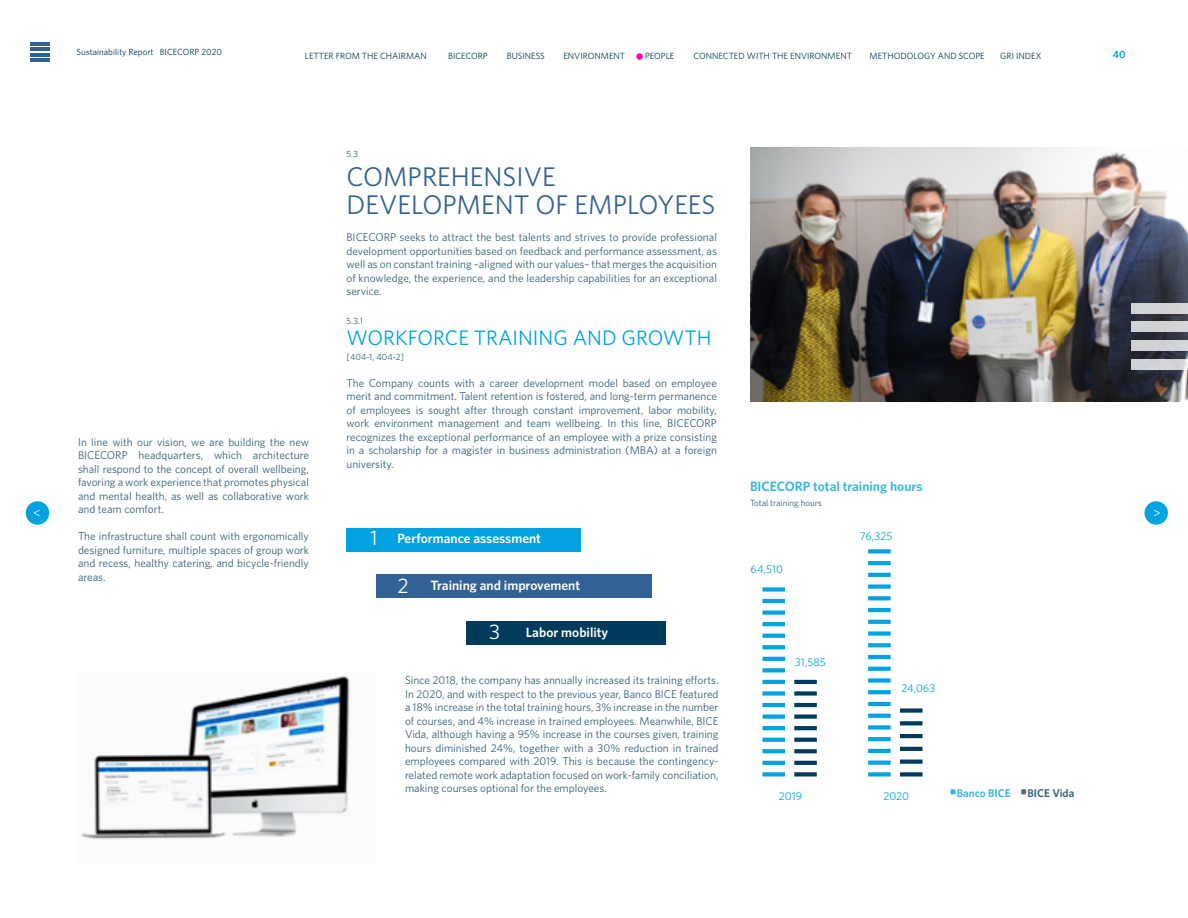
<style>
.page{position:relative;width:1188px;height:918px;background:#fff}
.page>*{position:absolute;margin:0;border:0;box-sizing:border-box;transform-origin:0 0}
.t1{font:27px/28.5px "Whitney HTF";color:#326295}
.t2{font:21px "Whitney HTF";color:#00a3e0}
.t3{font:21px "Whitney HTF";color:#fff}
.t4{font:600 13.5px "Whitney HTF";color:#fff}
.t5{font:600 13.5px "Whitney HTF";color:#33b5e6}
.t6{font:11.25px/13.5px "Whitney HTF";color:#33627d;text-align:justify}
.t7{font:11.25px "Whitney HTF";color:#00a3e0}
.t8{font:600 11.25px "Whitney HTF";color:#33b5e6}
.t9{font:600 10.5px "Whitney HTF";color:#00a3e0}
.t10{font:9px "Whitney HTF";color:#003b5c}
.t11{font:9px "Whitney HTF";color:#33627d}
.s1{font-weight:700;font-size:15px}
.s2{font-weight:700;font-size:15px;color:#63666a}
.s3{color:#33627d}
</style>
<div class="page">
<div style="left:346px;top:528px;width:234px;height:24px;background:#00a3e0"></div>
<div style="left:376px;top:574px;width:276px;height:24px;background:#326295"></div>
<div style="left:466px;top:621px;width:200px;height:24px;background:#003b5c"></div>
<svg style="left:868px;top:549px;width:23px;height:4px"></svg>
<hr style="left:868px;top:561px;width:23px;height:4px;background:#00a3e0">
<hr style="left:868px;top:573px;width:23px;height:4px;background:#00a3e0">
<div style="left:868px;top:584px;width:23px;height:5px;background:#00a3e0"></div>
<svg style="left:868px;top:596px;width:23px;height:4px"></svg>
<hr style="left:868px;top:608px;width:23px;height:4px;background:#00a3e0">
<svg style="left:868px;top:620px;width:23px;height:4px"></svg>
<div style="left:868px;top:631px;width:23px;height:5px;background:#00a3e0"></div>
<svg style="left:868px;top:643px;width:23px;height:4px"></svg>
<hr style="left:868px;top:655px;width:23px;height:4px;background:#00a3e0">
<svg style="left:868px;top:667px;width:23px;height:4px"></svg>
<div style="left:868px;top:678px;width:23px;height:5px;background:#00a3e0"></div>
<svg style="left:868px;top:690px;width:23px;height:4px"></svg>
<hr style="left:868px;top:702px;width:23px;height:4px;background:#00a3e0">
<svg style="left:868px;top:714px;width:23px;height:4px"></svg>
<div style="left:868px;top:725px;width:23px;height:5px;background:#00a3e0"></div>
<svg style="left:868px;top:737px;width:23px;height:4px"></svg>
<hr style="left:868px;top:749px;width:23px;height:4px;background:#00a3e0">
<svg style="left:868px;top:761px;width:23px;height:4px"></svg>
<div style="left:868px;top:772px;width:23px;height:5px;background:#00a3e0"></div>
<div style="left:762px;top:587px;width:23px;height:5px;background:#00a3e0"></div>
<hr style="left:762px;top:599px;width:23px;height:4px;background:#00a3e0">
<div style="left:762px;top:610px;width:23px;height:5px;background:#00a3e0"></div>
<hr style="left:762px;top:622px;width:23px;height:4px;background:#00a3e0">
<svg style="left:762px;top:634px;width:23px;height:4px"></svg>
<svg style="left:762px;top:645px;width:23px;height:4px"></svg>
<svg style="left:762px;top:657px;width:23px;height:4px"></svg>
<svg style="left:762px;top:668px;width:23px;height:4px"></svg>
<hr style="left:762px;top:680px;width:23px;height:4px;background:#00a3e0">
<div style="left:762px;top:691px;width:23px;height:5px;background:#00a3e0"></div>
<hr style="left:762px;top:703px;width:23px;height:4px;background:#00a3e0">
<svg style="left:762px;top:715px;width:23px;height:4px"></svg>
<svg style="left:762px;top:726px;width:23px;height:4px"></svg>
<svg style="left:762px;top:738px;width:23px;height:4px"></svg>
<svg style="left:762px;top:749px;width:23px;height:4px"></svg>
<svg style="left:762px;top:761px;width:23px;height:4px"></svg>
<div style="left:762px;top:772px;width:23px;height:5px;background:#00a3e0"></div>
<hr style="left:794px;top:680px;width:23px;height:4px;background:#003b5c">
<div style="left:794px;top:691px;width:23px;height:5px;background:#003b5c"></div>
<hr style="left:794px;top:703px;width:23px;height:4px;background:#003b5c">
<svg style="left:794px;top:715px;width:23px;height:4px"></svg>
<svg style="left:794px;top:726px;width:23px;height:4px"></svg>
<svg style="left:794px;top:738px;width:23px;height:4px"></svg>
<svg style="left:794px;top:749px;width:23px;height:4px"></svg>
<svg style="left:794px;top:761px;width:23px;height:4px"></svg>
<div style="left:794px;top:772px;width:23px;height:5px;background:#003b5c"></div>
<div style="left:900px;top:708px;width:22px;height:5px;background:#003b5c"></div>
<svg style="left:900px;top:721px;width:22px;height:4px"></svg>
<hr style="left:900px;top:734px;width:22px;height:4px;background:#003b5c">
<hr style="left:900px;top:747px;width:22px;height:4px;background:#003b5c">
<svg style="left:900px;top:760px;width:22px;height:4px"></svg>
<div style="left:900px;top:772px;width:22px;height:5px;background:#003b5c"></div>
<img style="left:81px;top:675px;width:269px;height:165px">
<img style="left:750px;top:147px;width:438px;height:254px">
<div style="left:1131px;top:303px;width:57px;height:10px;background:#d2d3d5"></div>
<div style="left:1131px;top:322px;width:57px;height:10px;background:#d2d2d5"></div>
<div style="left:1131px;top:340px;width:57px;height:11px;background:#d0d1d3"></div>
<div style="left:1131px;top:359px;width:57px;height:10px;background:#d1d2d5"></div>
<svg style="left:636px;top:53px;width:7px;height:7px"></svg>
<hr style="left:30px;top:42px;width:19px;height:3px;background:#326295">
<hr style="left:30px;top:48px;width:19px;height:3px;background:#326295">
<hr style="left:30px;top:53px;width:19px;height:3px;background:#326295">
<hr style="left:30px;top:59px;width:19px;height:3px;background:#326295">
<div style="left:1145px;top:501px;width:23px;height:24px;background:#00a3e0;border-radius:50%"></div>
<svg style="left:1154px;top:510px;width:6px;height:6px"></svg>
<div style="left:26px;top:501px;width:23px;height:24px;background:#00a3e0;border-radius:50%"></div>
<svg style="left:34px;top:510px;width:6px;height:6px"></svg>
<p class="t10" style="left:76px;top:46px;width:147px">Sustainability Report BICECORP 2020</p>
<p class="t10" style="left:694px;top:51px;width:160px">CONNECTED WITH THE ENVIRONMENT</p>
<p class="t10" style="left:870px;top:51px;width:117px">METHODOLOGY AND SCOPE</p>
<p class="t10" style="left:1000px;top:51px;width:43px">GRI INDEX</p>
<p class="t9" style="left:1113px;top:48px;width:14px">40</p>
<p class="t10" style="left:305px;top:51px;width:123px">LETTER FROM THE CHAIRMAN</p>
<p class="t10" style="left:448px;top:51px;width:41px">BICECORP</p>
<p class="t10" style="left:507px;top:51px;width:40px">BUSINESS</p>
<p class="t10" style="left:563px;top:51px;width:63px">ENVIRONMENT</p>
<p class="t10" style="left:645px;top:51px;width:31px">PEOPLE</p>
<p class="t6" style="left:78px;top:435px;width:233px">In line with our vision, we are building the new BICECORP headquarters, which architecture shall respond to the concept of overall wellbeing, favoring a work experience that promotes physical and mental health, as well as collaborative work and team comfort.</p>
<p class="t6" style="left:78px;top:529px;width:233px">The infrastructure shall count with ergonomically designed furniture, multiple spaces of group work and recess, healthy catering, and bicycle-friendly areas.</p>
<p class="t11" style="left:346px;top:149px;width:13px">5.3</p>
<h1 class="t1" style="left:346px;top:161px;width:370px">COMPREHENSIVE<br>DEVELOPMENT OF EMPLOYEES</h1>
<p class="t6" style="left:346px;top:230px;width:372px">BICECORP seeks to attract the best talents and strives to provide professional development opportunities based on feedback and performance assessment, as well as on constant training –aligned with our values– that merges the acquisition of knowledge, the experience, and the leadership capabilities for an exceptional service.</p>
<p class="t11" style="left:346px;top:315px;width:18px">5.3.1</p>
<h2 class="t2" style="left:346px;top:325px;width:367px">WORKFORCE TRAINING AND GROWTH</h2>
<p class="t11" style="left:346px;top:351px;width:59px">[404-1, 404-2]</p>
<p class="t6" style="left:346px;top:376px;width:372px">The Company counts with a career development model based on employee merit and commitment. Talent retention is fostered, and long-term permanence of employees is sought after through constant improvement, labor mobility, work environment management and team wellbeing. In this line, BICECORP recognizes the exceptional performance of an employee with a prize consisting in a scholarship for a magister in business administration (MBA) at a foreign university.</p>
<h2 class="t3" style="left:370px;top:526px;width:9px">1</h2>
<p class="t4" style="left:398px;top:530px;width:145px">Performance assessment</p>
<p class="t4" style="left:430px;top:578px;width:151px">Training and improvement</p>
<p class="t4" style="left:526px;top:625px;width:84px">Labor mobility</p>
<h2 class="t3" style="left:397px;top:573px;width:13px">2</h2>
<h2 class="t3" style="left:489px;top:620px;width:12px">3</h2>
<p class="t6" style="left:405px;top:673px;width:315px">Since 2018, the company has annually increased its training efforts.<br>In 2020, and with respect to the previous year, Banco BICE featured a 18% increase in the total training hours, 3% increase in the number of courses, and 4% increase in trained employees. Meanwhile, BICE Vida, although having a 95% increase in the courses given, training hours diminished 24%, together with a 30% reduction in trained employees compared with 2019. This is because the contingency&shy;related remote work adaptation focused on work-family conciliation, making courses optional for the employees.</p>
<p class="t5" style="left:750px;top:478px;width:174px">BICECORP total training hours</p>
<p class="t11" style="left:750px;top:497px;width:73px">Total training hours</p>
<p class="t7" style="left:751px;top:562px;width:34px">64,510</p>
<p class="t7" style="left:795px;top:655px;width:32px">31,585</p>
<p class="t7" style="left:860px;top:530px;width:34px">76,325</p>
<p class="t7" style="left:901px;top:681px;width:35px">24,063</p>
<p class="t7" style="left:779px;top:789px;width:25px">2019</p>
<p class="t7" style="left:883px;top:789px;width:27px">2020</p>
<p class="t8" style="left:950px;top:787px;width:126px"><span class="s1">•</span>Banco BICE <span class="s2">•</span><span class="s3">BICE Vida</span></p>
</div>
